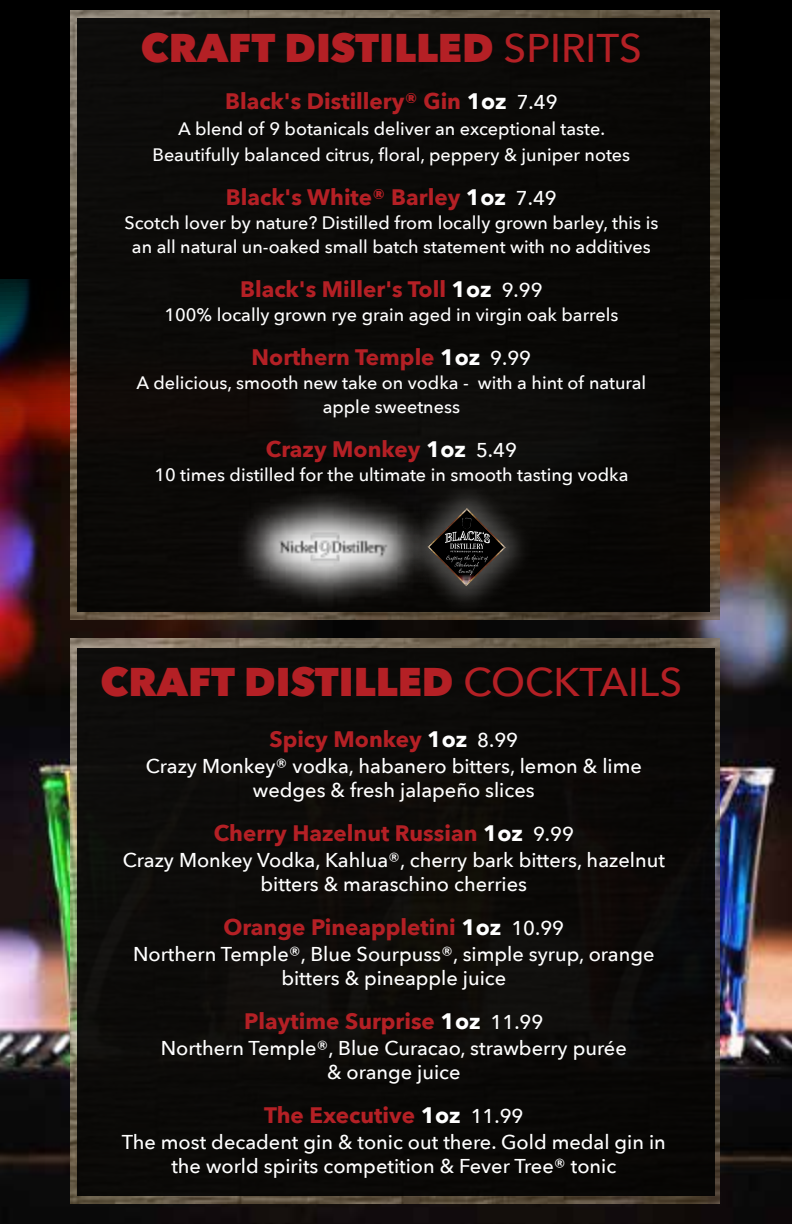
<style>
.page{position:relative;width:792px;height:1224px;background:#000}
.page>*{position:absolute;margin:0;border:0;box-sizing:border-box;transform-origin:0 0}
.t1{font:800 40px "Avenir Next";color:#b42025}
.t2{font:700 22.4px "Avenir Next";color:#b42025}
.t3{font:500 20px/24px "Avenir Next";color:#fff;text-align:center}
.t4{font:500 18px/24px "Avenir Next";color:#fff;text-align:center}
.s1{font-weight:500}
.s2{color:#fff}
.s3{font-weight:500;font-size:20px;color:#fff}
</style>
<div class="page">
<img style="left:0;top:279px;width:792px;height:945px">
<img style="left:70px;top:10px;width:649px;height:609px">
<img style="left:70px;top:638px;width:649px;height:566px">
<div style="left:77px;top:18px;width:633px;height:594px;background:#0b0a08"></div>
<div style="left:77px;top:648px;width:637px;height:547px;background:#0c0a08"></div>
<svg style="left:242px;top:495px;width:156px;height:107px"></svg>
<img style="left:272px;top:517px;width:122px;height:54px">
<div style="left:398px;top:478px;width:137px;height:137px;background:#fff;opacity:.28"></div>
<img style="left:468px;top:508px;width:38px;height:38px">
<img style="left:428px;top:508px;width:40px;height:1px">
<img style="left:467px;top:546px;width:39px;height:40px">
<img style="left:427px;top:546px;width:40px;height:40px">
<svg style="left:428px;top:509px;width:77px;height:76px"></svg>
<h1 class="t1" style="left:141px;top:23px;width:503px">CRAFT DISTILLED <span class="s1">SPIRITS</span></h1>
<p class="t2" style="left:225px;top:82px;width:334px">Black's Distillery® Gin <span class="s2">1oz</span> <span class="s3">7.49</span></p>
<p class="t4" style="left:153px;top:115px;width:479px;line-height:26px">A blend of 9 botanicals deliver an exceptional taste.<br>Beautifully balanced citrus, floral, peppery &amp; juniper notes</p>
<p class="t2" style="left:226px;top:178px;width:332px">Black's White® Barley <span class="s2">1oz</span> <span class="s3">7.49</span></p>
<p class="t4" style="left:124px;top:210px;width:535px">Scotch lover by nature? Distilled from locally grown barley, this is an all natural un-oaked small batch statement with no additives</p>
<p class="t2" style="left:240px;top:270px;width:304px">Black's Miller's Toll <span class="s2">1oz</span> <span class="s3">9.99</span></p>
<p class="t4" style="left:164px;top:302px;width:455px">100% locally grown rye grain aged in virgin oak barrels</p>
<p class="t2" style="left:252px;top:338px;width:281px">Northern Temple <span class="s2">1oz</span> <span class="s3">9.99</span></p>
<p class="t4" style="left:137px;top:370px;width:511px">A delicious, smooth new take on vodka - with a hint of natural apple sweetness</p>
<p class="t2" style="left:266px;top:430px;width:253px">Crazy Monkey <span class="s2">1oz</span> <span class="s3">5.49</span></p>
<p class="t4" style="left:154px;top:462px;width:476px">10 times distilled for the ultimate in smooth tasting vodka</p>
<h1 class="t1" style="left:101px;top:657px;width:583px">CRAFT DISTILLED <span class="s1">COCKTAILS</span></h1>
<p class="t2" style="left:269px;top:720px;width:250px">Spicy Monkey <span class="s2">1oz</span> <span class="s3">8.99</span></p>
<p class="t3" style="left:146px;top:753px;width:498px">Crazy Monkey® vodka, habanero bitters, lemon &amp; lime wedges &amp; fresh jalapeño slices</p>
<p class="t2" style="left:214px;top:814px;width:362px">Cherry Hazelnut Russian <span class="s2">1oz</span> <span class="s3">9.99</span></p>
<p class="t3" style="left:123px;top:847px;width:544px">Crazy Monkey Vodka, Kahlua®, cherry bark bitters, hazelnut bitters &amp; maraschino cherries</p>
<p class="t2" style="left:223px;top:908px;width:342px">Orange Pineappletini <span class="s2">1oz</span> <span class="s3">10.99</span></p>
<p class="t3" style="left:133px;top:941px;width:523px">Northern Temple®, Blue Sourpuss®, simple syrup, orange bitters &amp; pineapple juice</p>
<p class="t2" style="left:244px;top:1002px;width:301px">Playtime Surprise <span class="s2">1oz</span> <span class="s3">11.99</span></p>
<p class="t3" style="left:161px;top:1035px;width:467px">Northern Temple®, Blue Curacao, strawberry purée &amp; orange juice</p>
<p class="t2" style="left:264px;top:1096px;width:261px">The Executive <span class="s2">1oz</span> <span class="s3">11.99</span></p>
<p class="t3" style="left:122px;top:1129px;width:546px">The most decadent gin &amp; tonic out there. Gold medal gin in the world spirits competition &amp; Fever Tree® tonic</p>
</div>
